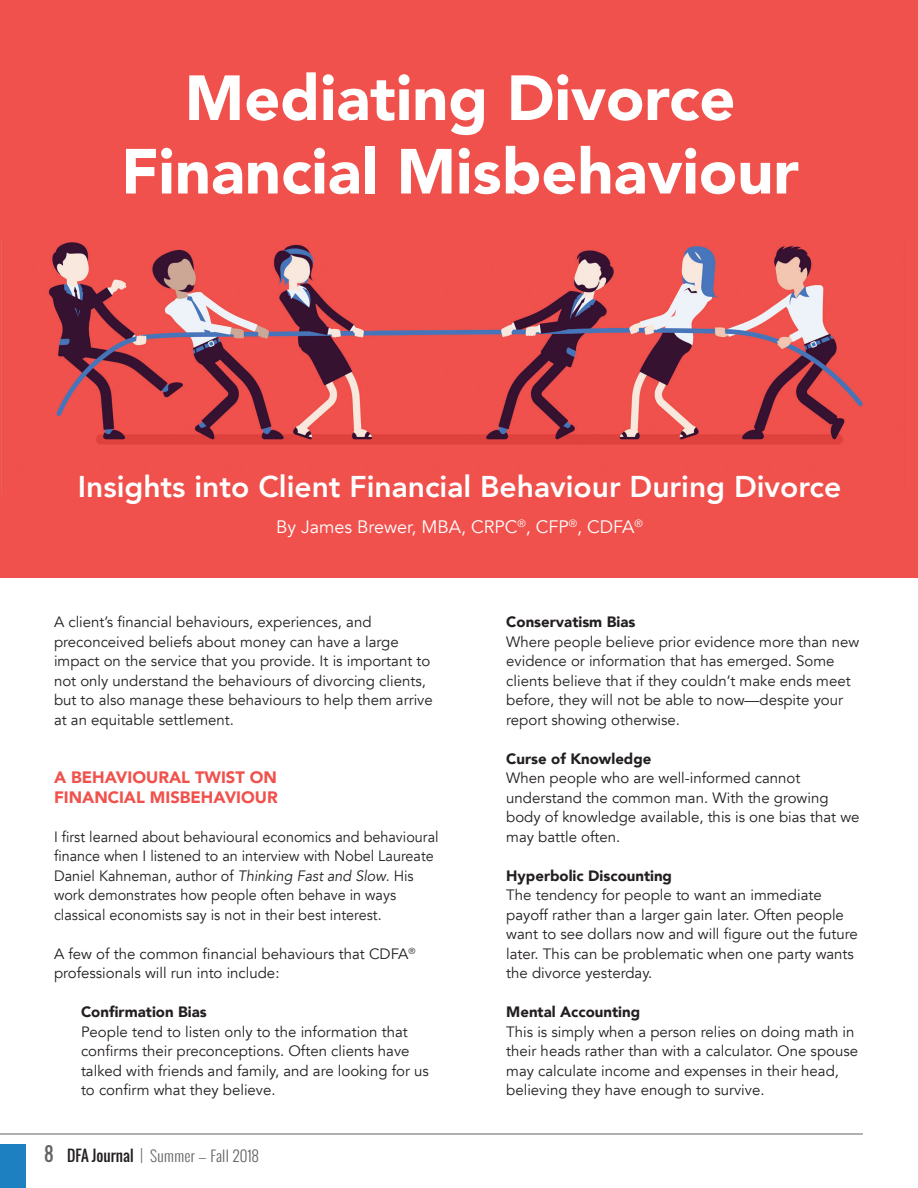
<style>
.page{position:relative;width:918px;height:1188px;background:#fff}
.page>*{position:absolute;margin:0;border:0;box-sizing:border-box;transform-origin:0 0}
.t1{font:900 63px "Avenir";color:#fff}
.t2{font:800 30px "Avenir";color:#fff}
.t3{font:18.9px "Oswald";color:#636366;scale:.95 1}
.t4{font:18px "Avenir";color:#fff}
.t5{font:900 16.5px "Avenir";color:#f0514c}
.t6{font:15px/19.5px "Avenir";color:#231f20}
.t7{font:15px/19.5px "Avenir";color:#231f20;scale:.96 1}
.t8{font:900 15px "Avenir";color:#231f20}
.t9{font:300 15px "Oswald";letter-spacing:.02em;color:#636366}
.s1{font-style:italic}
.s2{font-weight:400;color:#231f20}
.s3{font-size:16.5px}
</style>
<div class="page">
<hr style="left:0;top:1134px;width:863px;height:1px;background:#636366">
<div style="left:0;top:1144px;width:26px;height:44px;background:#1d80c1"></div>
<div style="left:0;top:0;width:918px;height:578px;background:#f0514c"></div>
<img style="left:48px;top:242px;width:815px;height:203px">
<p class="t1" style="left:185px;top:44px;width:552px">Mediating Divorce</p>
<p class="t1" style="left:121px;top:118px;width:680px">Financial Misbehaviour</p>
<p class="t2" style="left:78px;top:464px;width:765px">Insights into Client Financial Behaviour During Divorce</p>
<p class="t4" style="left:276px;top:516px;width:369px">By James Brewer, MBA, CRPC<sup>®</sup>, CFP<sup>®</sup>, CDFA<sup>®</sup></p>
<p class="t6" style="left:54px;top:613px;width:380px">A client’s financial behaviours, experiences, and preconceived beliefs about money can have a large impact on the service that you provide. It is important to not only understand the behaviours of divorcing clients, but to also manage these behaviours to help them arrive at an equitable settlement.</p>
<p class="t5" style="left:54px;top:763px;width:224px">A BEHAVIOURAL TWIST ON</p>
<p class="t5" style="left:54px;top:783px;width:225px">FINANCIAL MISBEHAVIOUR</p>
<p class="t7" style="left:54px;top:827px;width:402px">I first learned about behavioural economics and behavioural finance when I listened to an interview with Nobel Laureate Daniel Kahneman, author of <span class="s1">Thinking Fast and Slow</span>. His work demonstrates how people often behave in ways classical economists say is not in their best interest.</p>
<p class="t6" style="left:54px;top:944px;width:363px">A few of the common financial behaviours that CDFA<sup>® </sup>professionals will run into include:</p>
<p class="t8" style="left:81px;top:999px;width:127px">Confirmation Bias</p>
<p class="t6" style="left:81px;top:1022px;width:350px">People tend to listen only to the information that confirms their preconceptions. Often clients have talked with friends and family, and are looking for us to confirm what they believe.</p>
<p class="t3" style="left:45px;top:1140px;width:11px">8</p>
<p class="t9" style="left:67px;top:1144px;width:193px"><span class="s2">DFA Journal</span> <span class="s3">|</span> Summer — Fall 2018</p>
<p class="t8" style="left:506px;top:609px;width:131px">Conservatism Bias</p>
<p class="t6" style="left:506px;top:632px;width:355px">Where people believe prior evidence more than new evidence or information that has emerged. Some clients believe that if they couldn’t make ends meet before, they will not be able to now—despite your report showing otherwise.</p>
<p class="t8" style="left:506px;top:746px;width:147px">Curse of Knowledge</p>
<p class="t6" style="left:506px;top:769px;width:355px">When people who are well-informed cannot understand the common man. With the growing body of knowledge available, this is one bias that we may battle often.</p>
<p class="t8" style="left:506px;top:863px;width:167px">Hyperbolic Discounting</p>
<p class="t6" style="left:506px;top:886px;width:353px">The tendency for people to want an immediate payoff rather than a larger gain later. Often people want to see dollars now and will figure out the future later. This can be problematic when one party wants the divorce yesterday.</p>
<p class="t8" style="left:506px;top:999px;width:135px">Mental Accounting</p>
<p class="t6" style="left:506px;top:1022px;width:353px">This is simply when a person relies on doing math in their heads rather than with a calculator. One spouse may calculate income and expenses in their head, believing they have enough to survive.</p>
</div>
